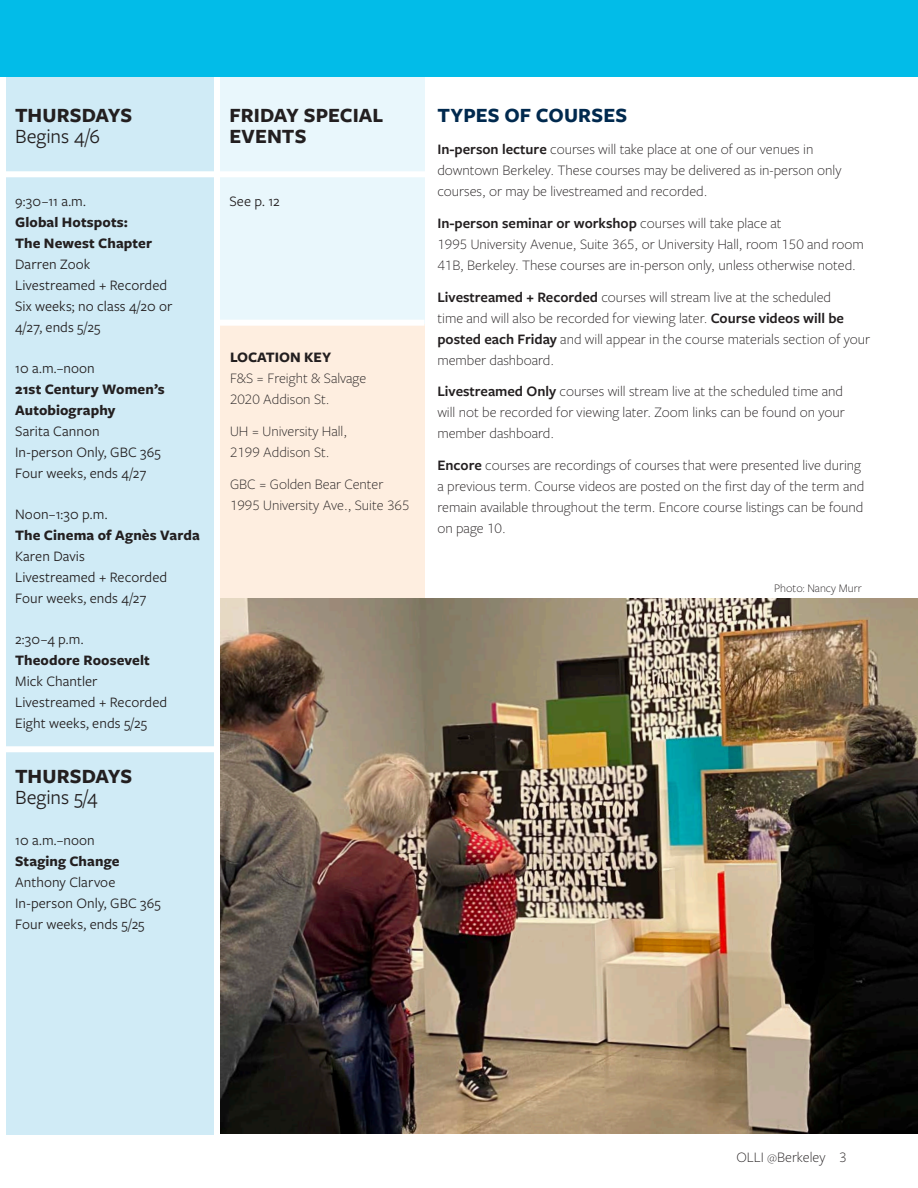
<style>
.page{position:relative;width:918px;height:1188px;background:#fff}
.page>*{position:absolute;margin:0;border:0;box-sizing:border-box;transform-origin:0 0}
.Cal_Day{font:700 21px/21px "Freight Sans Pro";color:#231f20}
.Cal_Date{font:21px "Freight Sans Pro";letter-spacing:-.005em;color:#231f20}
.Cal_Day-2{font:700 21px "Freight Sans Pro";letter-spacing:.005em;color:#00294e}
.Cal_Date-2{font:700 21px "Freight Sans Pro";color:#231f20}
.Freight_Sans_BodyTex{font:300 15px/21px "Freight Sans Pro";color:#231f20}
.Cal_Date-3{font:15px/21px "Freight Sans Pro";letter-spacing:.005em;color:#231f20}
.Photo_Caption_2{font:300 12px "Freight Sans Pro";color:#231f20}
.s1{font-weight:700}
.s2{font-weight:600}
.s3{font-size:12px}
</style>
<div class="page">
<div style="left:6px;top:0;width:208px;height:1134px;background:#d0ebf6"></div>
<div style="left:220px;top:0;width:204px;height:752px;background:#e9f7fc"></div>
<div style="left:220px;top:324px;width:204px;height:810px;background:#feeee0"></div>
<div style="left:0;top:746px;width:254px;height:6px;background:#fff"></div>
<div style="left:0;top:0;width:918px;height:77px;background:#02bce8"></div>
<div style="left:0;top:171px;width:428px;height:6px;background:#fff"></div>
<div style="left:219px;top:320px;width:205px;height:6px;background:#fff"></div>
<img style="left:220px;top:598px;width:698px;height:536px">
<p class="Cal_Day" style="left:15px;top:104px;width:119px">THURSDAYS</p>
<p class="Cal_Date" style="left:15px;top:122px;width:87px">Begins 4/6</p>
<p class="Cal_Date-3" style="left:15px;top:190px;width:159px">9:30–11 a.m.<br><span class="s1">Global Hotspots:<br>The Newest Chapter<br></span>Darren Zook<br>Livestreamed + Recorded<br>Six weeks; no class 4/20 or<br>4/27, ends 5/25</p>
<p class="Cal_Date-3" style="left:15px;top:357px;width:151px">10 a.m.–noon<br><span class="s1">21st Century Women’s<br>Autobiography<br></span>Sarita Cannon<br>In-person Only, GBC 365<br>Four weeks, ends 4/27</p>
<p class="Cal_Date-3" style="left:15px;top:503px;width:186px">Noon–1:30 p.m.<br><span class="s1">The Cinema of Agnès Varda<br></span>Karen Davis<br>Livestreamed + Recorded<br>Four weeks, ends 4/27</p>
<p class="Cal_Date-3" style="left:15px;top:628px;width:154px">2:30–4 p.m.<br><span class="s1">Theodore Roosevelt<br></span>Mick Chantler<br>Livestreamed + Recorded<br>Eight weeks, ends 5/25</p>
<p class="Cal_Date-2" style="left:15px;top:762px;width:119px">THURSDAYS</p>
<p class="Cal_Date" style="left:15px;top:783px;width:84px">Begins 5/4</p>
<p class="Cal_Date-3" style="left:15px;top:829px;width:147px">10 a.m.–noon<br><span class="s1">Staging Change<br></span>Anthony Clarvoe<br>In-person Only, GBC 365<br>Four weeks, ends 5/25</p>
<p class="Cal_Day" style="left:230px;top:104px;width:155px">FRIDAY SPECIAL<br>EVENTS</p>
<p class="Cal_Date-3" style="left:230px;top:190px;width:52px">See p. 12</p>
<p class="Freight_Sans_BodyTex" style="left:230px;top:346px;width:138px"><span class="s1">LOCATION KEY<br></span>F&amp;S = Freight &amp; Salvage<br>2020 Addison St.</p>
<p class="Freight_Sans_BodyTex" style="left:230px;top:420px;width:119px">UH = University Hall,<br>2199 Addison St.</p>
<p class="Freight_Sans_BodyTex" style="left:230px;top:473px;width:181px">GBC = Golden Bear Center<br>1995 University Ave., Suite 365</p>
<p class="Cal_Day-2" style="left:437px;top:101px;width:191px">TYPES OF COURSES</p>
<p class="Freight_Sans_BodyTex" style="left:437px;top:138px;width:406px"><span class="s2">In-person lecture</span> courses will take place at one of our venues in downtown Berkeley. These courses may be delivered as in-person only courses, or may be livestreamed and recorded.</p>
<p class="Freight_Sans_BodyTex" style="left:437px;top:212px;width:428px"><span class="s2">In-person seminar or workshop</span> courses will take place at<br>1995 University Avenue, Suite 365, or University Hall, room 150 and room<br>41B, Berkeley. These courses are in-person only, unless otherwise noted.</p>
<p class="Freight_Sans_BodyTex" style="left:437px;top:286px;width:434px"><span class="s2">Livestreamed + Recorded</span> courses will stream live at the scheduled<br>time and will also be recorded for viewing later. <span class="s2">Course videos will be posted each Friday</span> and will appear in the course materials section of your member dashboard.</p>
<p class="Freight_Sans_BodyTex" style="left:437px;top:380px;width:409px;text-align:justify"><span class="s2">Livestreamed Only</span> courses will stream live at the scheduled time and will not be recorded for viewing later. Zoom links can be found on your member dashboard.</p>
<p class="Freight_Sans_BodyTex" style="left:437px;top:454px;width:428px"><span class="s2">Encore</span> courses are recordings of courses that were presented live during a previous term. Course videos are posted on the first day of the term and remain available throughout the term. Encore course listings can be found on page 10.</p>
<p class="Photo_Caption_2" style="left:774px;top:580px;width:89px">Photo: Nancy Murr</p>
<p class="Freight_Sans_BodyTex" style="left:737px;top:1146px;width:112px">OLLI <span class="s3">@</span>Berkeley 3</p>
</div>
